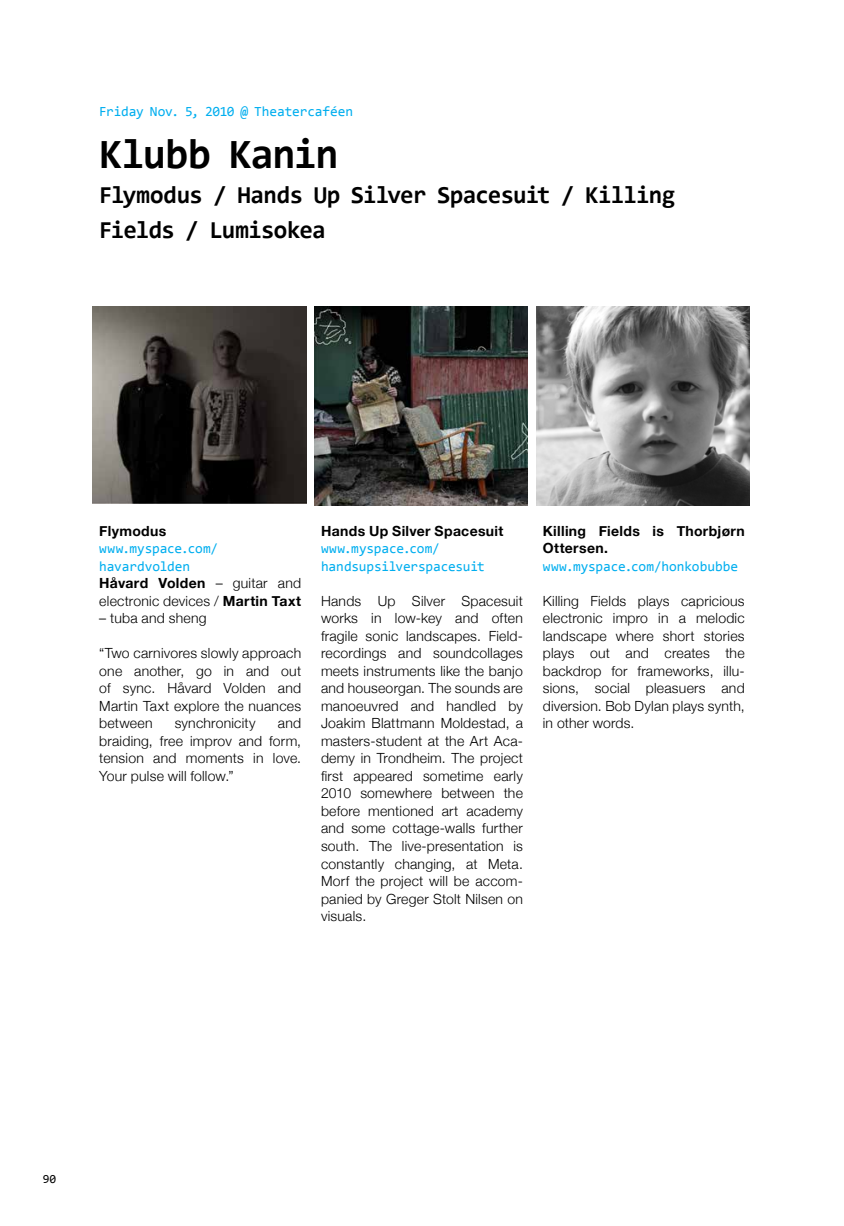
<style>
.page{position:relative;width:844px;height:1226px;background:#fff}
.page>*{position:absolute;margin:0;border:0;box-sizing:border-box;transform-origin:0 0}
.t1{font:700 42px "Consolas";letter-spacing:-.03em;color:#000}
.t2{font:700 24.5px/35px "Consolas";letter-spacing:-.03em;color:#000}
.t3{font:300 14px/17.5px "Helvetica Neue";letter-spacing:.015em;color:#000}
.t4{font:14px/17.5px "Consolas";letter-spacing:-.01em;color:#00aeef}
.t5{font:700 14px/17.5px "Helvetica Neue";letter-spacing:.025em;color:#000}
.t6{font:12.25px "Consolas";color:#000}
.s1{font-weight:700}
</style>
<div class="page">
<img style="left:93px;top:306px;width:213px;height:197px">
<img style="left:314px;top:306px;width:213px;height:199px">
<img style="left:536px;top:306px;width:213px;height:199px">
<p class="t4" style="left:99px;top:102px;width:255px">Friday Nov. 5, 2010 @ Theatercaféen</p>
<h1 class="t1" style="left:99px;top:127px;width:241px">Klubb Kanin</h1>
<h2 class="t2" style="left:99px;top:177px;width:577px">Flymodus / Hands Up Silver Spacesuit / Killing<br>Fields / Lumisokea</h2>
<p class="t5" style="left:99px;top:522px;width:68px">Flymodus</p>
<p class="t4" style="left:99px;top:539px;width:120px">www.myspace.com/ havardvolden</p>
<p class="t3" style="left:99px;top:573px;width:203px"><span class="s1">Håvard Volden</span> – guitar and electronic devices / <span class="s1">Martin Taxt</span></p>
<p class="t3" style="left:99px;top:608px;width:109px">– tuba and sheng</p>
<p class="t3" style="left:99px;top:643px;width:203px;text-align:justify">“Two carnivores slowly approach one another, go in and out of sync. Håvard Volden and Martin Taxt explore the nuances between</p>
<p class="t3" style="left:99px;top:713px;width:203px;text-align:justify;text-indent:178px">and braiding, free improv and form, tension and moments in love.<br>Your pulse will follow.”</p>
<p class="t3" style="left:175px;top:713px;width:82px">synchronicity</p>
<p class="t5" style="left:321px;top:522px;width:184px">Hands Up Silver Spacesuit</p>
<p class="t4" style="left:321px;top:539px;width:165px">www.myspace.com/ handsupsilverspacesuit</p>
<p class="t3" style="left:321px;top:591px;width:203px">Hands Up Silver Spacesuit works in low-key and often fragile sonic landscapes. Field&shy;recordings and soundcollages meets instruments like the banjo and houseorgan. The sounds are manoeuvred and handled by<br>Joakim Blattmann Moldestad, a masters-student at the Art Aca&shy;demy in Trondheim. The project first appeared sometime early<br>2010 somewhere between the before mentioned art academy and some cottage-walls further south. The live-presentation is constantly changing, at Meta.<br>Morf the project will be accom&shy;panied by Greger Stolt Nilsen on visuals.</p>
<p class="t5" style="left:542px;top:522px;width:203px">Killing Fields is Thorbjørn<br>Ottersen.</p>
<p class="t4" style="left:542px;top:557px;width:197px">www.myspace.com/honkobubbe</p>
<p class="t3" style="left:542px;top:591px;width:203px">Killing Fields plays capricious electronic impro in a melodic landscape where short stories plays out and creates the backdrop for frameworks, illu&shy;sions, social pleasuers and diversion. Bob Dylan plays synth, in other words.</p>
<p class="t6" style="left:43px;top:1170px;width:15px">90</p>
</div>
